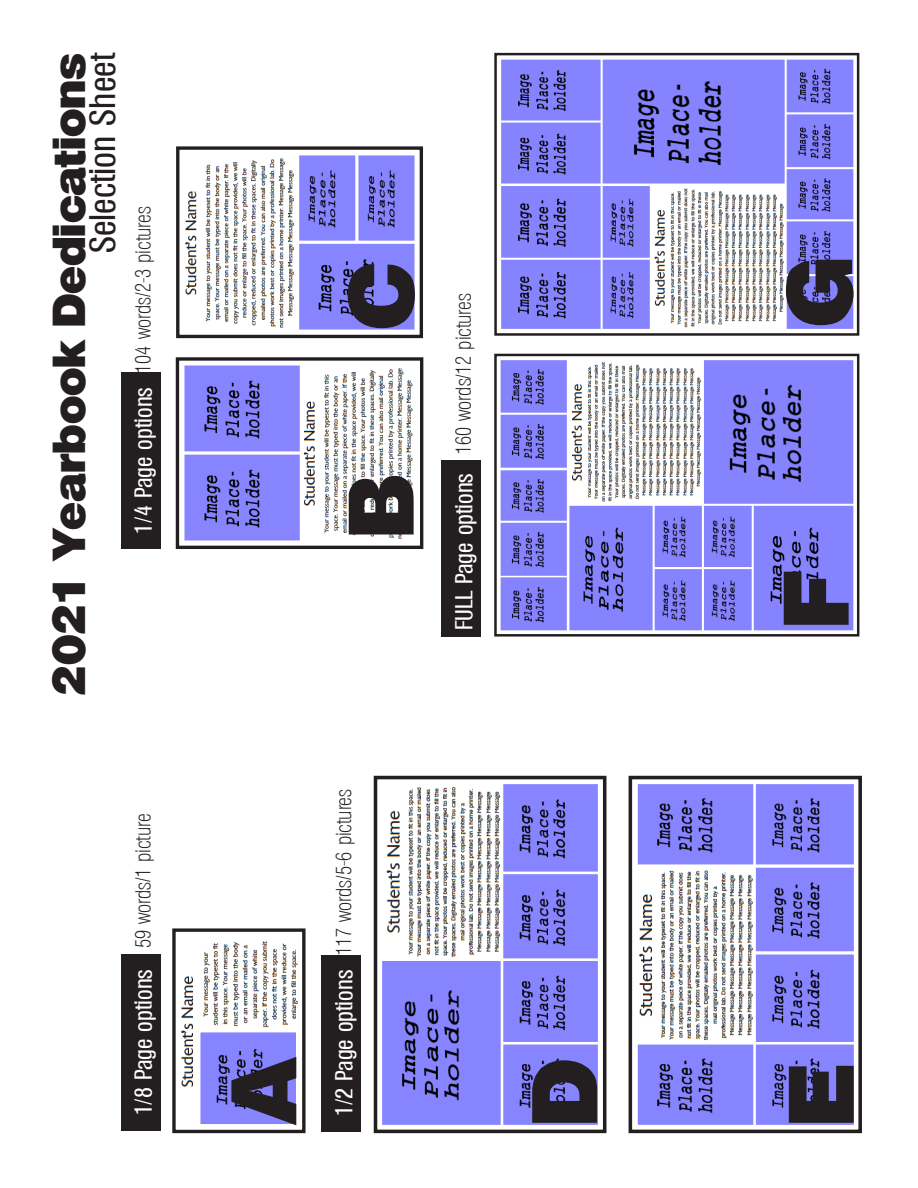
<style>
.page{position:relative;width:918px;height:1188px;background:#fff}
.page>*{position:absolute;margin:0;border:0;box-sizing:border-box;transform-origin:0 0}
.t1{font:800 90px "Olympia";color:#231f20}
.t2{font:800 45px "Olympia";color:#231f20}
.t3{font:500 condensed 36px "Olympia";color:#231f20}
.t4{font:500 condensed 24px "Olympia";color:#fff}
.t5{font:200 condensed 21px "Olympia";color:#231f20}
</style>
<div class="page">
<div style="left:442px;top:460px;width:39px;height:177px;background:#231f20"></div>
<img style="left:500px;top:360px;width:354px;height:271px">
<div style="left:494px;top:354px;width:365px;height:283px;border:2px solid #231f20"></div>
<img style="left:501px;top:59px;width:353px;height:270px">
<div style="left:494px;top:53px;width:365px;height:283px;border:2px solid #231f20"></div>
<div style="left:121px;top:955px;width:39px;height:176px;background:#231f20"></div>
<div style="left:322px;top:955px;width:39px;height:177px;background:#231f20"></div>
<img style="left:382px;top:784px;width:216px;height:341px">
<div style="left:374px;top:776px;width:232px;height:357px;border:4px solid #231f20"></div>
<img style="left:637px;top:784px;width:217px;height:341px">
<div style="left:629px;top:776px;width:233px;height:357px;border:4px solid #231f20"></div>
<div style="left:121px;top:373px;width:39px;height:176px;background:#231f20"></div>
<img style="left:184px;top:365px;width:229px;height:176px">
<div style="left:176px;top:357px;width:247px;height:192px;border:3px solid #231f20"></div>
<img style="left:185px;top:155px;width:230px;height:175px">
<div style="left:176px;top:146px;width:247px;height:192px;border:3px solid #231f20"></div>
<img style="left:181px;top:940px;width:117px;height:184px">
<div style="left:172px;top:928px;width:134px;height:205px;border:3px solid #231f20"></div>
<p class="t2" style="left:42px;top:696px;width:644px;rotate:-90deg">2021 Yearbook Dedications</p>
<p class="t3" style="left:82px;top:253px;width:202px;rotate:-90deg">Selection Sheet</p>
<p class="t5" style="left:131px;top:373px;width:168px;rotate:-90deg">104 words/2-3 pictures</p>
<p class="t4" style="left:130px;top:534px;width:148px;rotate:-90deg">1/4 Page options</p>
<p class="t5" style="left:131px;top:948px;width:136px;rotate:-90deg">59 words/1 picture</p>
<p class="t4" style="left:130px;top:1115px;width:148px;rotate:-90deg">1/8 Page options</p>
<p class="t1" style="left:328px;top:330px;width:68px;rotate:-90deg">C</p>
<p class="t1" style="left:328px;top:537px;width:64px;rotate:-90deg">B</p>
<p class="t5" style="left:452px;top:454px;width:162px;rotate:-90deg">160 words/12 pictures</p>
<p class="t4" style="left:450px;top:630px;width:158px;rotate:-90deg">FULL Page options</p>
<p class="t1" style="left:210px;top:1123px;width:70px;rotate:-90deg">A</p>
<p class="t5" style="left:332px;top:955px;width:168px;rotate:-90deg">117 words/5-6 pictures</p>
<p class="t4" style="left:330px;top:1116px;width:148px;rotate:-90deg">1/2 Page options</p>
<p class="t1" style="left:511px;top:1126px;width:69px;rotate:-90deg">D</p>
<p class="t1" style="left:766px;top:327px;width:71px;rotate:-90deg">G</p>
<p class="t1" style="left:763px;top:628px;width:57px;rotate:-90deg">F</p>
<p class="t1" style="left:768px;top:1126px;width:63px;rotate:-90deg">E</p>
</div>
